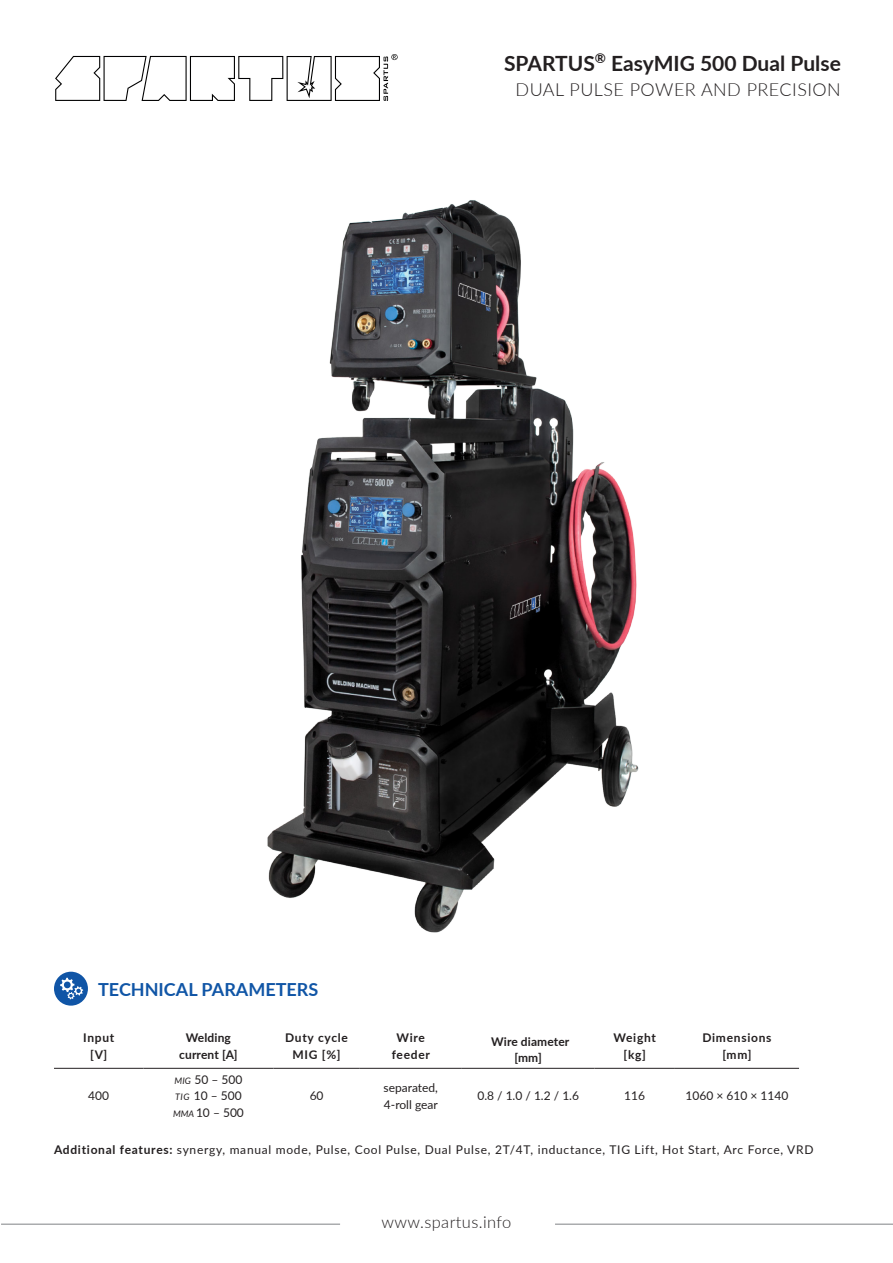
<style>
.page{position:relative;width:893px;height:1263px;background:#fff}
.page>*{position:absolute;margin:0;border:0;box-sizing:border-box;transform-origin:0 0}
.t1{font:700 21px "Lato";color:#231f20}
.t2{font:300 18px "Lato";letter-spacing:.025em;color:#231f20}
.t3{font:700 18px "Lato";color:#1055a6}
.t4{font:300 16.5px "Lato";letter-spacing:.025em;color:#231f20}
.t5{font:12px "Lato";letter-spacing:.055em;color:#231f20}
.t6{font:700 12px/16.5px "Lato";letter-spacing:.055em;color:#231f20;text-align:center}
.t7{font:12px "Lato";color:#231f20}
.t8{font:700 12px "Lato";letter-spacing:.01em;color:#231f20}
.s1{font-style:italic;font-size:9px}
.s2{font-weight:700}
</style>
<div class="page">
<svg style="left:55px;top:54px;width:343px;height:47px"></svg>
<hr style="left:1px;top:1224px;width:339px;height:1px;background:#808285">
<hr style="left:555px;top:1224px;width:338px;height:1px;background:#808285">
<svg style="left:54px;top:972px;width:34px;height:34px"></svg>
<hr style="left:54px;top:1068px;width:90px;height:1px;background:#231f20">
<hr style="left:144px;top:1068px;width:129px;height:1px;background:#231f20">
<hr style="left:273px;top:1068px;width:87px;height:1px;background:#231f20">
<hr style="left:360px;top:1068px;width:102px;height:1px;background:#231f20">
<hr style="left:462px;top:1068px;width:133px;height:1px;background:#231f20">
<hr style="left:595px;top:1068px;width:80px;height:1px;background:#231f20">
<hr style="left:675px;top:1068px;width:124px;height:1px;background:#231f20">
<img style="left:267px;top:200px;width:372px;height:733px">
<p class="t1" style="left:504px;top:48px;width:338px">SPARTUS<sup>®</sup> EasyMIG 500 Dual Pulse</p>
<p class="t2" style="left:515px;top:77px;width:327px">DUAL PULSE POWER AND PRECISION</p>
<p class="t3" style="left:98px;top:976px;width:222px">TECHNICAL PARAMETERS</p>
<p class="t6" style="left:83px;top:1029px;width:33px">Input</p>
<p class="t6" style="left:90px;top:1046px;width:18px">[V]</p>
<p class="t5" style="left:88px;top:1087px;width:22px">400</p>
<p class="t8" style="left:186px;top:1029px;width:46px">Welding</p>
<p class="t8" style="left:179px;top:1046px;width:60px">current [A]</p>
<p class="t5" style="left:175px;top:1071px;width:69px"><span class="s1">MIG</span> 50 – 500</p>
<p class="t5" style="left:175px;top:1087px;width:68px"><span class="s1">TIG</span> 10 – 500</p>
<p class="t5" style="left:173px;top:1104px;width:72px"><span class="s1">MMA</span> 10 – 500</p>
<p class="t6" style="left:285px;top:1029px;width:64px">Duty cycle<br>MIG [%]</p>
<p class="t6" style="left:397px;top:1029px;width:30px">Wire</p>
<p class="t6" style="left:392px;top:1046px;width:40px">feeder</p>
<p class="t5" style="left:310px;top:1087px;width:15px">60</p>
<p class="t7" style="left:384px;top:1079px;width:56px">separated,</p>
<p class="t7" style="left:384px;top:1096px;width:55px">4-roll gear</p>
<p class="t8" style="left:491px;top:1032px;width:80px">Wire diameter</p>
<p class="t6" style="left:515px;top:1049px;width:29px">[mm]</p>
<p class="t6" style="left:613px;top:1029px;width:44px">Weight</p>
<p class="t6" style="left:623px;top:1046px;width:24px">[kg]</p>
<p class="t6" style="left:702px;top:1029px;width:71px">Dimensions</p>
<p class="t6" style="left:722px;top:1046px;width:31px">[mm]</p>
<p class="t5" style="left:477px;top:1087px;width:103px">0.8 / 1.0 / 1.2 / 1.6</p>
<p class="t5" style="left:624px;top:1087px;width:22px">116</p>
<p class="t7" style="left:686px;top:1087px;width:104px">1060 × 610 × 1140</p>
<p class="t5" style="left:54px;top:1141px;width:761px"><span class="s2">Additional features:</span> synergy, manual mode, Pulse, Cool Pulse, Dual Pulse, 2T/4T, inductance, TIG Lift, Hot Start, Arc Force, VRD</p>
<p class="t4" style="left:381px;top:1210px;width:132px">www.spartus.info</p>
</div>
